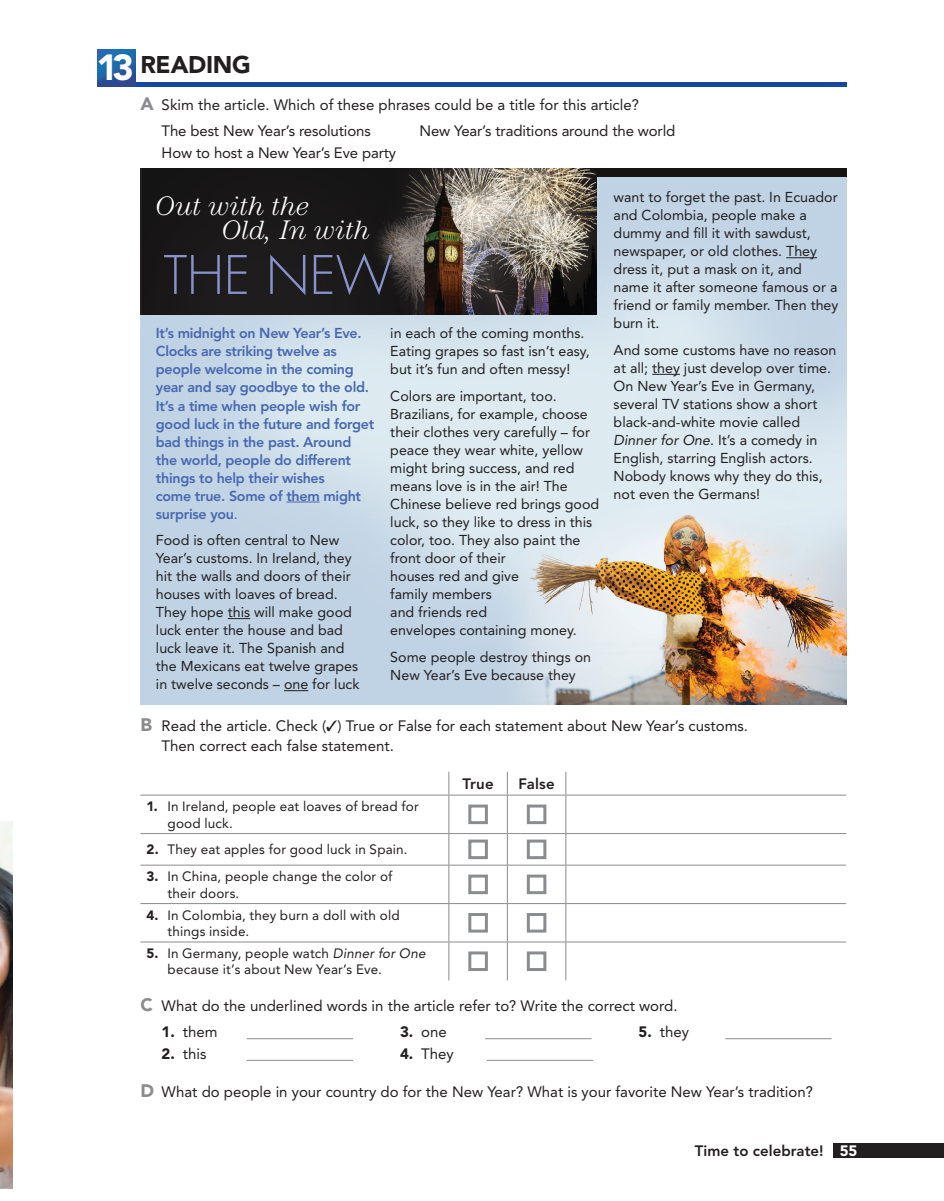
<style>
.page{position:relative;width:944px;height:1201px;background:#fff}
.page>*{position:absolute;margin:0;border:0;box-sizing:border-box;transform-origin:0 0}
.t1{font:300 51.6px "Futura Std";color:#8793c9}
.t2{font:900 36px "Avenir LT Std";color:#fff}
.t3{font:italic 300 27px "Century Std";color:#fff}
.t4{font:900 24px "Avenir LT Std";letter-spacing:-.015em;color:#231f20}
.t5{font:15px/25.8px "Avenir LT Std";color:#231f20}
.t6{font:800 15px "Avenir LT Std";color:#231f20}
.t7{font:14.25px/18px "Avenir LT Std";color:#231f20}
.t8{font:800 14.25px/18px "Avenir LT Std";letter-spacing:-.02em;color:#4869b2}
.t9{font:13.5px/16.2px "Avenir LT Std";letter-spacing:.01em;color:#231f20}
.s1{font-weight:900;font-size:18px;color:#8a8c8f}
.s2{font-style:italic}
.s3{font-weight:400}
.s4{font-weight:900}
.s5{font-weight:900;color:#fff}
</style>
<div class="page">
<div style="left:596px;top:177px;width:250px;height:98px;background:#c1d4e4"></div>
<img style="left:594px;top:275px;width:252px;height:54px">
<img style="left:191px;top:329px;width:655px;height:375px">
<hr style="left:98px;top:82px;width:748px;height:4px;background:#15489e">
<img style="left:98px;top:49px;width:37px;height:37px">
<img style="left:0;top:821px;width:13px;height:366px">
<hr style="left:286px;top:501px;width:33px;height:1px;background:#4869b2">
<svg style="left:228px;top:618px;width:22px;height:1px"></svg>
<svg style="left:284px;top:690px;width:24px;height:1px"></svg>
<svg style="left:448px;top:771px;width:1px;height:23px"></svg>
<svg style="left:507px;top:771px;width:1px;height:23px"></svg>
<svg style="left:565px;top:771px;width:1px;height:23px"></svg>
<hr style="left:140px;top:794px;width:309px;height:1px;background:#8a8c8f">
<hr style="left:449px;top:794px;width:58px;height:1px;background:#8a8c8f">
<hr style="left:448px;top:795px;width:1px;height:38px;background:#8a8c8f">
<hr style="left:507px;top:794px;width:59px;height:1px;background:#8a8c8f">
<hr style="left:507px;top:795px;width:1px;height:38px;background:#8a8c8f">
<hr style="left:566px;top:794px;width:280px;height:1px;background:#8a8c8f">
<hr style="left:565px;top:795px;width:1px;height:38px;background:#8a8c8f">
<hr style="left:140px;top:833px;width:309px;height:1px;background:#8a8c8f">
<hr style="left:449px;top:833px;width:58px;height:1px;background:#8a8c8f">
<hr style="left:448px;top:833px;width:1px;height:31px;background:#8a8c8f">
<hr style="left:507px;top:833px;width:59px;height:1px;background:#8a8c8f">
<hr style="left:507px;top:833px;width:1px;height:31px;background:#8a8c8f">
<hr style="left:566px;top:833px;width:280px;height:1px;background:#8a8c8f">
<hr style="left:565px;top:833px;width:1px;height:31px;background:#8a8c8f">
<hr style="left:140px;top:864px;width:309px;height:1px;background:#8a8c8f">
<hr style="left:449px;top:864px;width:58px;height:1px;background:#8a8c8f">
<hr style="left:448px;top:865px;width:1px;height:37px;background:#8a8c8f">
<hr style="left:507px;top:864px;width:59px;height:1px;background:#8a8c8f">
<hr style="left:507px;top:865px;width:1px;height:37px;background:#8a8c8f">
<hr style="left:566px;top:864px;width:280px;height:1px;background:#8a8c8f">
<hr style="left:565px;top:865px;width:1px;height:37px;background:#8a8c8f">
<hr style="left:140px;top:902px;width:309px;height:1px;background:#8a8c8f">
<hr style="left:449px;top:902px;width:58px;height:1px;background:#8a8c8f">
<hr style="left:448px;top:903px;width:1px;height:38px;background:#8a8c8f">
<hr style="left:507px;top:902px;width:59px;height:1px;background:#8a8c8f">
<hr style="left:507px;top:903px;width:1px;height:38px;background:#8a8c8f">
<hr style="left:566px;top:902px;width:280px;height:1px;background:#8a8c8f">
<hr style="left:565px;top:903px;width:1px;height:38px;background:#8a8c8f">
<hr style="left:140px;top:941px;width:309px;height:1px;background:#8a8c8f">
<hr style="left:449px;top:941px;width:58px;height:1px;background:#8a8c8f">
<hr style="left:448px;top:942px;width:1px;height:38px;background:#8a8c8f">
<hr style="left:507px;top:941px;width:59px;height:1px;background:#8a8c8f">
<hr style="left:507px;top:942px;width:1px;height:38px;background:#8a8c8f">
<hr style="left:566px;top:941px;width:280px;height:1px;background:#8a8c8f">
<hr style="left:565px;top:942px;width:1px;height:38px;background:#8a8c8f">
<div style="left:468px;top:804px;width:20px;height:19px;border:3px solid #8a8c8f"></div>
<div style="left:527px;top:804px;width:19px;height:19px;border:3px solid #8a8c8f"></div>
<div style="left:468px;top:839px;width:20px;height:19px;border:3px solid #8a8c8f"></div>
<div style="left:527px;top:839px;width:19px;height:19px;border:3px solid #8a8c8f"></div>
<div style="left:468px;top:874px;width:20px;height:19px;border:3px solid #8a8c8f"></div>
<div style="left:527px;top:874px;width:19px;height:19px;border:3px solid #8a8c8f"></div>
<div style="left:468px;top:912px;width:20px;height:20px;border:3px solid #8a8c8f"></div>
<div style="left:527px;top:912px;width:19px;height:20px;border:3px solid #8a8c8f"></div>
<div style="left:468px;top:951px;width:20px;height:19px;border:3px solid #8a8c8f"></div>
<div style="left:527px;top:951px;width:19px;height:19px;border:3px solid #8a8c8f"></div>
<hr style="left:247px;top:1037px;width:106px;height:1px;background:#8a8c8f">
<hr style="left:247px;top:1059px;width:106px;height:1px;background:#8a8c8f">
<hr style="left:485px;top:1037px;width:106px;height:1px;background:#8a8c8f">
<hr style="left:487px;top:1059px;width:106px;height:1px;background:#8a8c8f">
<hr style="left:725px;top:1037px;width:106px;height:1px;background:#8a8c8f">
<hr style="left:786px;top:257px;width:31px;height:1px;background:#231f20">
<svg style="left:652px;top:374px;width:28px;height:1px"></svg>
<div style="left:546px;top:168px;width:300px;height:9px;background:#161413"></div>
<img style="left:142px;top:168px;width:454px;height:147px">
<img style="left:546px;top:168px;width:50px;height:9px">
<div style="left:833px;top:1142px;width:111px;height:15px;background:#231f20"></div>
<h2 class="t2" style="left:97px;top:46px;width:39px">13</h2>
<h3 class="t4" style="left:140px;top:51px;width:112px">READING</h3>
<p class="t5" style="left:162px;top:92px;width:479px;text-indent:-21px"><span class="s1">A</span> Skim the article. Which of these phrases could be a title for this article?<br>The best New Year’s resolutions</p>
<p class="t5" style="left:419px;top:118px;width:257px">New Year’s traditions around the world</p>
<p class="t5" style="left:162px;top:139px;width:236px">How to host a New Year’s Eve party</p>
<p class="t7" style="left:613px;top:188px;width:226px">want to forget the past. In Ecuador and Colombia, people make a dummy and fill it with sawdust, newspaper, or old clothes. They dress it, put a mask on it, and name it after someone famous or a friend or family member. Then they burn it.</p>
<p class="t7" style="left:613px;top:341px;width:224px">And some customs have no reason at all; they just develop over time.<br>On New Year’s Eve in Germany, several TV stations show a short black-and-white movie called<br><span class="s2">Dinner for One</span>. It’s a comedy in<br>English, starring English actors.<br>Nobody knows why they do this, not even the Germans!</p>
<h3 class="t3" style="left:156px;top:191px;width:155px">Out with the</h3>
<h1 class="t1" style="left:164px;top:244px;width:230px">THE NEW</h1>
<h3 class="t3" style="left:222px;top:214px;width:150px">Old, In with</h3>
<p class="t7" style="left:390px;top:324px;width:201px">in each of the coming months.<br>Eating grapes so fast isn’t easy, but it’s fun and often messy!</p>
<p class="t7" style="left:390px;top:387px;width:210px">Colors are important, too.<br>Brazilians, for example, choose their clothes very carefully – for peace they wear white, yellow might bring success, and red means love is in the air! The<br>Chinese believe red brings good luck, so they like to dress in this color, too. They also paint the front door of their<br>houses red and give<br>family members<br>and friends red<br>envelopes containing money.</p>
<p class="t7" style="left:390px;top:647px;width:202px">Some people destroy things on<br>New Year’s Eve because they</p>
<p class="t8" style="left:156px;top:324px;width:220px">It’s midnight on New Year’s Eve.<br>Clocks are striking twelve as people welcome in the coming year and say goodbye to the old.<br>It’s a time when people wish for good luck in the future and forget bad things in the past. Around the world, people do different things to help their wishes<br>come true. Some of them might surprise you<span class="s3">.</span></p>
<p class="t7" style="left:156px;top:531px;width:205px">Food is often central to New<br>Year’s customs. In Ireland, they hit the walls and doors of their houses with loaves of bread.<br>They hope this will make good luck enter the house and bad luck leave it. The Spanish and the Mexicans eat twelve grapes in twelve seconds – one for luck</p>
<p class="t5" style="left:162px;top:716px;width:588px;line-height:19.5px;text-indent:-21px"><span class="s1">B</span> Read the article. Check (✓) True or False for each statement about New Year’s customs.<br>Then correct each false statement.</p>
<p class="t6" style="left:462px;top:774px;width:33px">True</p>
<p class="t6" style="left:518px;top:774px;width:38px">False</p>
<p class="t9" style="left:168px;top:798px;width:253px;text-indent:-21px"><span class="s4">1.</span> In Ireland, people eat loaves of bread for good luck.</p>
<p class="t9" style="left:146px;top:841px;width:263px"><span class="s4">2.</span> They eat apples for good luck in Spain.</p>
<p class="t9" style="left:168px;top:868px;width:226px;text-indent:-21px"><span class="s4">3.</span> In China, people change the color of their doors.</p>
<p class="t9" style="left:168px;top:906px;width:233px;text-indent:-21px"><span class="s4">4.</span> In Colombia, they burn a doll with old things inside.</p>
<p class="t9" style="left:168px;top:945px;width:259px;text-indent:-21px"><span class="s4">5.</span> In Germany, people watch <span class="s2">Dinner for One </span>because it’s about New Year’s Eve.</p>
<p class="t5" style="left:140px;top:992px;width:538px"><span class="s1">C</span> What do the underlined words in the article refer to? Write the correct word.</p>
<p class="t5" style="left:162px;top:1018px;width:57px"><span class="s4">1.</span> them</p>
<p class="t5" style="left:162px;top:1040px;width:46px"><span class="s4">2.</span> this</p>
<p class="t5" style="left:638px;top:1018px;width:52px"><span class="s4">5.</span> they</p>
<p class="t5" style="left:400px;top:1018px;width:48px"><span class="s4">3.</span> one</p>
<p class="t5" style="left:400px;top:1040px;width:55px"><span class="s4">4.</span> They</p>
<p class="t5" style="left:140px;top:1078px;width:674px"><span class="s1">D</span> What do people in your country do for the New Year? What is your favorite New Year’s tradition?</p>
<p class="t6" style="left:695px;top:1141px;width:164px">Time to celebrate! <span class="s5">55</span></p>
</div>
